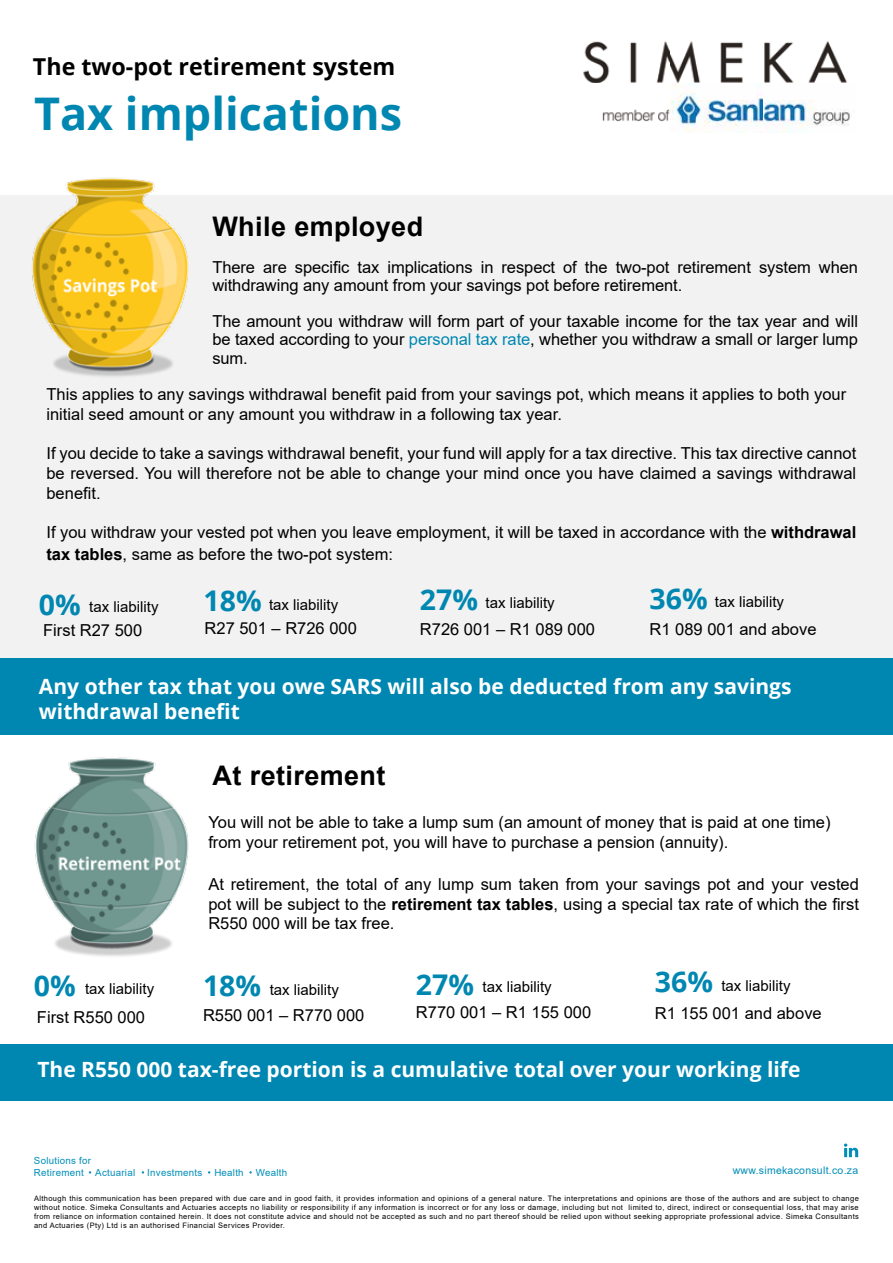
<style>
.page{position:relative;width:893px;height:1263px;background:#fff}
.page>*{position:absolute;margin:0;border:0;box-sizing:border-box;transform-origin:0 0}
.t1{font:700 45px "Open Sans";color:#0087b1}
.t2{font:700 28.5px "Open Sans";color:#0087b1}
.t3{font:700 27px "Arial";letter-spacing:.015em;color:#000}
.t4{font:700 23.25px "Open Sans";color:#000}
.t5{font:700 21px/25.2px "Open Sans";color:#fff}
.t6{font:16.5px/19.8px "Arial";color:#000}
.t7{font:15px "Arial";color:#000}
.t8{font:10.5px "Arial";letter-spacing:.025em;color:#008eb7}
.t9{font:9.75px/12.6px "Arial";letter-spacing:.025em;color:#008eb7}
.t10{font:7.5px/9px "Arial";letter-spacing:.05em;color:#000;text-align:justify}
.s1{color:#0087b1}
.s2{font-weight:700}
.s3{font-family:"Open Sans";font-weight:700;font-size:28.5px;color:#0087b1}
</style>
<div class="page">
<div style="left:0;top:196px;width:893px;height:482px;background:#f2f2f2"></div>
<img style="left:583px;top:41px;width:267px;height:91px">
<img style="left:34px;top:757px;width:155px;height:200px">
<svg style="left:844px;top:1143px;width:14px;height:14px"></svg>
<div style="left:0;top:658px;width:893px;height:77px;background:#0087b1"></div>
<img style="left:16px;top:178px;width:199px;height:199px">
<div style="left:0;top:1044px;width:893px;height:57px;background:#0087b1"></div>
<h3 class="t4" style="left:33px;top:50px;width:364px">The two-pot retirement system</h3>
<h1 class="t1" style="left:34px;top:82px;width:370px">Tax implications</h1>
<h3 class="t3" style="left:212px;top:207px;width:212px">While employed</h3>
<p class="t6" style="left:212px;top:258px;width:647px;line-height:18px">There are specific tax implications in respect of the two-pot retirement system when withdrawing any amount from your savings pot before retirement.</p>
<p class="t6" style="left:212px;top:312px;width:647px;line-height:18px">The amount you withdraw will form part of your taxable income for the tax year and will be taxed according to your <span class="s1">personal tax rate</span>, whether you withdraw a small or larger lump</p>
<p class="t6" style="left:46px;top:341px;width:801px;line-height:35.7px;text-indent:166px">sum.<br>This applies to any savings withdrawal benefit paid from your savings pot, which means it applies to both your</p>
<p class="t6" style="left:46px;top:404px;width:517px">initial seed amount or any amount you withdraw in a following tax year.</p>
<p class="t6" style="left:46px;top:443px;width:811px;text-align:justify">If you decide to take a savings withdrawal benefit, your fund will apply for a tax directive. This tax directive cannot be reversed. You will therefore not be able to change your mind once you have claimed a savings withdrawal benefit.</p>
<p class="t6" style="left:46px;top:521px;width:811px;line-height:21.6px">If you withdraw your vested pot when you leave employment, it will be taxed in accordance with the <span class="s2">withdrawal tax tables</span>, same as before the two-pot system:</p>
<p class="t7" style="left:39px;top:596px;width:121px"><span class="s3">0%</span> tax liability</p>
<p class="t6" style="left:43px;top:620px;width:101px">First R27 500</p>
<p class="t7" style="left:203px;top:594px;width:136px"><span class="s3">18%</span> tax liability</p>
<p class="t6" style="left:205px;top:618px;width:154px">R27 501 – R726 000</p>
<p class="t7" style="left:420px;top:593px;width:136px"><span class="s3">27%</span> tax liability</p>
<p class="t6" style="left:420px;top:619px;width:177px">R726 001 – R1 089 000</p>
<p class="t7" style="left:650px;top:591px;width:136px"><span class="s3">36%</span> tax liability</p>
<p class="t6" style="left:650px;top:619px;width:168px">R1 089 001 and above</p>
<p class="t5" style="left:39px;top:673px;width:754px">Any other tax that you owe SARS will also be deducted from any savings withdrawal benefit</p>
<h3 class="t3" style="left:213px;top:756px;width:174px">At retirement</h3>
<p class="t6" style="left:208px;top:813px;width:624px">You will not be able to take a lump sum (an amount of money that is paid at one time) from your retirement pot, you will have to purchase a pension (annuity).</p>
<p class="t6" style="left:208px;top:874px;width:652px;text-align:justify">At retirement, the total of any lump sum taken from your savings pot and your vested pot will be subject to the <span class="s2">retirement tax tables</span>, using a special tax rate of which the first R550 000 will be tax free.</p>
<p class="t7" style="left:34px;top:978px;width:122px"><span class="s3">0%</span> tax liability</p>
<h2 class="t2" style="left:416px;top:964px;width:60px">27%</h2>
<p class="t6" style="left:37px;top:1007px;width:110px">First R550 000</p>
<p class="t7" style="left:203px;top:979px;width:137px"><span class="s3">18%</span> tax liability</p>
<p class="t6" style="left:203px;top:1005px;width:163px">R550 001 – R770 000</p>
<p class="t7" style="left:483px;top:976px;width:71px">tax liability</p>
<p class="t6" style="left:416px;top:1002px;width:177px">R770 001 – R1 155 000</p>
<p class="t7" style="left:655px;top:975px;width:137px"><span class="s3">36%</span> tax liability</p>
<p class="t6" style="left:655px;top:1003px;width:168px">R1 155 001 and above</p>
<p class="t5" style="left:37px;top:1056px;width:764px">The R550 000 tax-free portion is a cumulative total over your working life</p>
<p class="t9" style="left:34px;top:1154px;width:255px">Solutions for<br>Retirement Actuarial Investments Health Wealth</p>
<p class="t10" style="left:34px;top:1193px;width:826px">Although this communication has been prepared with due care and in good faith, it provides information and opinions of a general nature. The interpretations and opinions are those of the authors and are subject to change without notice. Simeka Consultants and Actuaries accepts no liability or responsibility if any information is incorrect or for any loss or damage, including but not limited to, direct, indirect or consequential loss, that may arise from reliance on information contained herein. It does not constitute advice and should not be accepted as such and no part thereof should be relied upon without seeking appropriate professional advice. Simeka Consultants and Actuaries (Pty) Ltd is an authorised Financial Services Provider.</p>
<p class="t8" style="left:733px;top:1163px;width:127px">www.simekaconsult.co.za</p>
</div>
